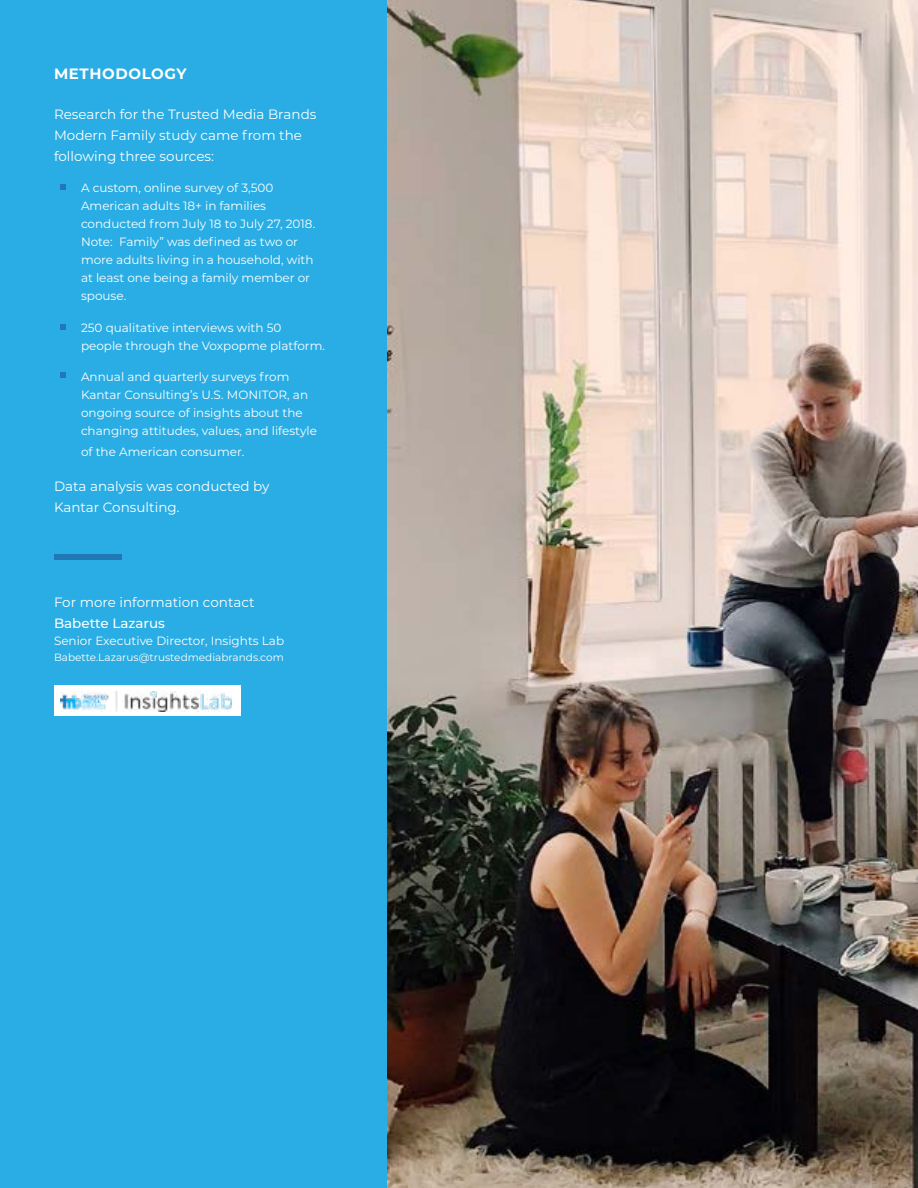
<style>
.page{position:relative;width:918px;height:1188px;background:#fff}
.page>*{position:absolute;margin:0;border:0;box-sizing:border-box;transform-origin:0 0}
.t1{font:700 15px "Montserrat";letter-spacing:.04em;color:#fff}
.t2{font:13.5px/21px "Montserrat";color:#fff}
.t3{font:500 13.5px "Montserrat";color:#fff}
.t4{font:12px/18px "Montserrat";color:#fff}
.t5{font:10.5px "Montserrat";color:#fff}
</style>
<div class="page">
<img style="left:387px;top:0;width:531px;height:1188px">
<div style="left:0;top:0;width:387px;height:1188px;background:#29ade4"></div>
<svg style="left:61px;top:185px;width:5px;height:5px"></svg>
<svg style="left:61px;top:325px;width:5px;height:5px"></svg>
<svg style="left:61px;top:372px;width:5px;height:6px"></svg>
<div style="left:54px;top:554px;width:68px;height:6px;background:#2278b7"></div>
<div style="left:54px;top:686px;width:186px;height:30px;background:#fff"></div>
<img style="left:61px;top:692px;width:170px;height:20px">
<p class="t1" style="left:54px;top:63px;width:134px">METHODOLOGY</p>
<p class="t2" style="left:54px;top:103px;width:264px">Research for the Trusted Media Brands<br>Modern Family study came from the following three sources:</p>
<p class="t4" style="left:81px;top:178px;width:236px">A custom, online survey of 3,500<br>American adults 18+ in families conducted from July 18 to July 27, 2018.<br>Note: Family” was defined as two or more adults living in a household, with at least one being a family member or spouse.</p>
<p class="t4" style="left:81px;top:318px;width:245px">250 qualitative interviews with 50 people through the Voxpopme platform.</p>
<p class="t4" style="left:81px;top:367px;width:238px">Annual and quarterly surveys from Kantar Consulting’s U.S. MONITOR, an ongoing source of insights about the changing attitudes, values, and lifestyle</p>
<p class="t4" style="left:81px;top:442px;width:165px">of the American consumer.</p>
<p class="t2" style="left:54px;top:475px;width:217px">Data analysis was conducted by<br>Kantar Consulting.</p>
<p class="t2" style="left:54px;top:592px;width:202px">For more information contact</p>
<p class="t3" style="left:54px;top:614px;width:113px">Babette Lazarus</p>
<p class="t4" style="left:54px;top:631px;width:232px">Senior Executive Director, Insights Lab</p>
<p class="t5" style="left:54px;top:651px;width:231px">Babette.Lazarus@trustedmediabrands.com</p>
</div>
